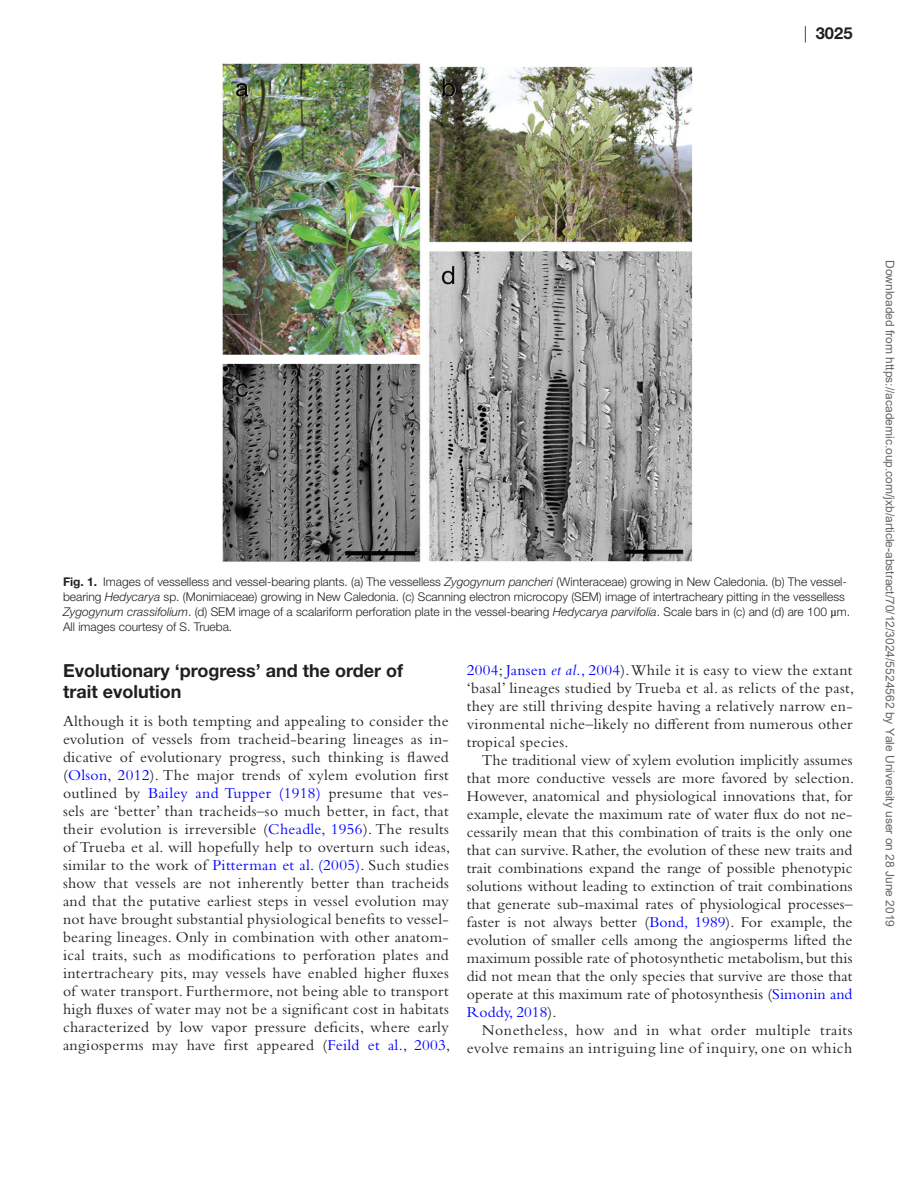
<style>
.page{position:relative;width:919px;height:1187px;background:#fff}
.page>*{position:absolute;margin:0;border:0;box-sizing:border-box;transform-origin:0 0}
.t1{font:700 18px/21px "Helvetica Neue LT Std";color:#231f20}
.t2{font:700 16.5px "Helvetica Neue LT Std";color:#231f20}
.t3{font:15.75px/18px "Bembo Std";letter-spacing:.02em;color:#231f20;text-align:justify}
.t4{font:300 12px/15px "Helvetica Neue LT Std";color:#231f20}
.t5{font:12px "Arial";color:#666}
.s1{font-weight:300}
.s2{font-weight:700}
.s3{font-style:italic}
.s4{font-family:"Gandhari Unicode";font-weight:400}
.s5{color:#00f}
.s6{font-style:italic;color:#00f}
</style>
<div class="page">
<img style="left:223px;top:63px;width:469px;height:499px">
<p class="t2" style="left:803px;top:23px;width:50px"><span class="s1">|</span> 3025</p>
<p class="t4" style="left:63px;top:574px;width:788px"><span class="s2">Fig. 1.</span> Images of vesselless and vessel-bearing plants. (a) The vesselless <span class="s3">Zygogynum pancheri</span> (Winteraceae) growing in New Caledonia. (b) The vessel&shy;bearing <span class="s3">Hedycarya</span> sp. (Monimiaceae) growing in New Caledonia. (c) Scanning electron microcopy (SEM) image of intertracheary pitting in the vesselless <span class="s3">Zygogynum crassifolium</span>. (d) SEM image of a scalariform perforation plate in the vessel-bearing <span class="s3">Hedycarya parvifolia</span>. Scale bars in (c) and (d) are 100 <span class="s4">µ</span>m.<br>All images courtesy of S. Trueba.</p>
<p class="t1" style="left:63px;top:659px;width:342px">Evolutionary ‘progress’ and the order of trait evolution</p>
<p class="t3" style="left:63px;top:711px;width:389px">Although it is both tempting and appealing to consider the evolution of vessels from tracheid-bearing lineages as in&shy;dicative of evolutionary progress, such thinking is flawed (<span class="s5">Olson, 2012</span>). The major trends of xylem evolution first outlined by <span class="s5">Bailey and Tupper (1918)</span> presume that ves&shy;sels are ‘better’ than tracheids–so much better, in fact, that their evolution is irreversible (<span class="s5">Cheadle, 1956</span>). The results of Trueba et al. will hopefully help to overturn such ideas, similar to the work of <span class="s5">Pitterman et al. (2005)</span>. Such studies show that vessels are not inherently better than tracheids and that the putative earliest steps in vessel evolution may not have brought substantial physiological benefits to vessel&shy;bearing lineages. Only in combination with other anatom&shy;ical traits, such as modifications to perforation plates and intertracheary pits, may vessels have enabled higher fluxes of water transport. Furthermore, not being able to transport high fluxes of water may not be a significant cost in habitats characterized by low vapor pressure deficits, where early angiosperms may have first appeared (<span class="s5">Feild et al., 2003</span>,</p>
<p class="t3" style="left:466px;top:660px;width:389px"><span class="s5">2004</span>; <span class="s5">Jansen</span> <span class="s6">et al.</span><span class="s5">, 2004</span>). While it is easy to view the extant ‘basal’ lineages studied by Trueba et al. as relicts of the past, they are still thriving despite having a relatively narrow en&shy;vironmental niche–likely no different from numerous other tropical species.</p>
<p class="t3" style="left:466px;top:750px;width:389px;text-indent:15px">The traditional view of xylem evolution implicitly assumes that more conductive vessels are more favored by selection.<br>However, anatomical and physiological innovations that, for example, elevate the maximum rate of water flux do not ne&shy;cessarily mean that this combination of traits is the only one that can survive. Rather, the evolution of these new traits and trait combinations expand the range of possible phenotypic solutions without leading to extinction of trait combinations that generate sub-maximal rates of physiological processes– faster is not always better (<span class="s5">Bond, 1989</span>). For example, the evolution of smaller cells among the angiosperms lifted the maximum possible rate of photosynthetic metabolism, but this did not mean that the only species that survive are those that operate at this maximum rate of photosynthesis (<span class="s5">Simonin and Roddy, 2018</span>).</p>
<p class="t3" style="left:466px;top:1020px;width:387px;text-align:right">Nonetheless, how and in what order multiple traits evolve remains an intriguing line of inquiry, one on which</p>
<p class="t5" style="left:894px;top:260px;width:668px;rotate:90deg">Downloaded from https://academic.oup.com/jxb/article-abstract/70/12/3024/5524562 by Yale University user on 28 June 2019</p>
</div>
